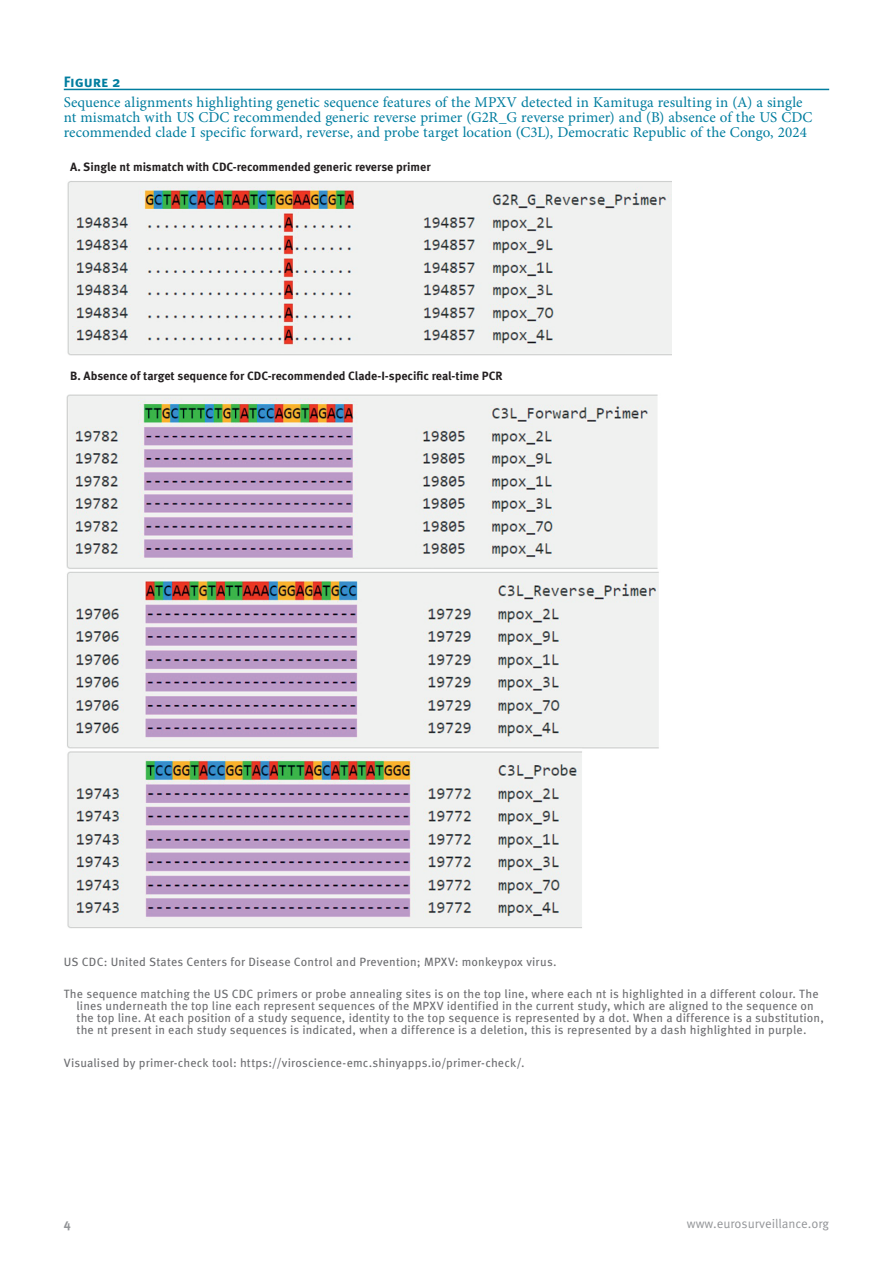
<style>
.page{position:relative;width:893px;height:1263px;background:#fff}
.page>*{position:absolute;margin:0;border:0;box-sizing:border-box;transform-origin:0 0}
.t1{font:15px/15px "Minion Pro";letter-spacing:.005em;color:#007d9f}
.t2{font:700 15px "Meta Pro";letter-spacing:-.005em;color:#007d9f}
.t3{font:12.75px "Meta Pro";color:#939598}
.t4{font:700 12.75px "Meta Pro";color:#939598}
.t5{font:12px/12px "Meta Pro";letter-spacing:.01em;color:#6c6d70}
.t6{font:700 12px "Meta Pro";color:#231f20}
</style>
<div class="page">
<hr style="left:64px;top:89px;width:765px;height:1px;background:#007d9f">
<img style="left:67px;top:181px;width:604px;height:175px">
<img style="left:66px;top:394px;width:593px;height:534px">
<p class="t2" style="left:64px;top:72px;width:58px">Figure 2</p>
<p class="t1" style="left:64px;top:95px;width:750px">Sequence alignments highlighting genetic sequence features of the MPXV detected in Kamituga resulting in (A) a single nt mismatch with US CDC recommended generic reverse primer (G2R_G reverse primer) and (B) absence of the US CDC recommended clade I specific forward, reverse, and probe target location (C3L), Democratic Republic of the Congo, 2024</p>
<p class="t6" style="left:70px;top:160px;width:362px">A. Single nt mismatch with CDC-recommended generic reverse primer</p>
<p class="t6" style="left:70px;top:369px;width:434px">B. Absence of target sequence for CDC-recommended Clade-I-specific real-time PCR</p>
<p class="t5" style="left:64px;top:956px;width:494px">US CDC: United States Centers for Disease Control and Prevention; MPXV: monkeypox virus.</p>
<p class="t5" style="left:77px;top:988px;width:749px;text-indent:-13px">The sequence matching the US CDC primers or probe annealing sites is on the top line, where each nt is highlighted in a different colour. The lines underneath the top line each represent sequences of the MPXV identified in the current study, which are aligned to the sequence on the top line. At each position of a study sequence, identity to the top sequence is represented by a dot. When a difference is a substitution, the nt present in each study sequences is indicated, when a difference is a deletion, this is represented by a dash highlighted in purple.</p>
<p class="t5" style="left:64px;top:1057px;width:462px">Visualised by primer-check tool: https://viroscience-emc.shinyapps.io/primer-check/.</p>
<p class="t4" style="left:64px;top:1215px;width:8px">4</p>
<p class="t3" style="left:687px;top:1215px;width:144px">www.eurosurveillance.org</p>
</div>
